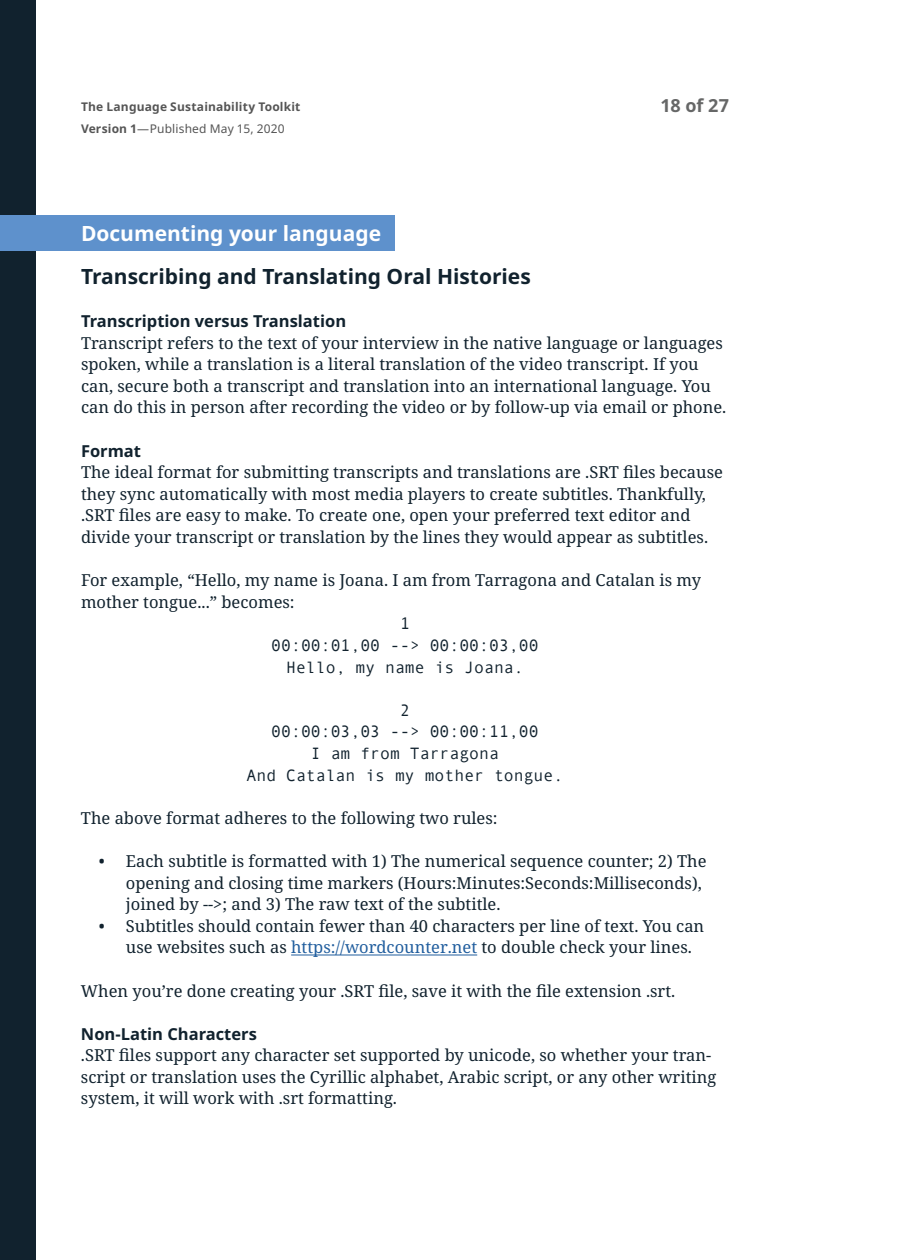
<style>
.page{position:relative;width:900px;height:1260px;background:#fff}
.page>*{position:absolute;margin:0;border:0;box-sizing:border-box;transform-origin:0 0}
.t1{font:700 21px "Noto Sans";color:#11222e}
.t2{font:700 21px "Noto Sans";color:#fff}
.t3{font:700 18px "Noto Sans";color:#666767}
.t4{font:16.5px/21.6px "Noto Serif";color:#11222e}
.t5{font:16.5px/21.6px "Andale Mono";color:#11222e;text-align:center}
.t6{font:700 16.5px "Noto Sans";color:#11222e}
.t7{font:700 12px/21.6px "Noto Sans";letter-spacing:.015em;color:#555}
.s1{font-weight:400}
.s2{color:#215e9e}
</style>
<div class="page">
<div style="left:0;top:0;width:36px;height:1260px;background:#11222e"></div>
<div style="left:0;top:215px;width:394px;height:36px;background:#5e91cc"></div>
<hr style="left:291px;top:955px;width:186px;height:1px;background:#215e9e">
<p class="t7" style="left:81px;top:96px;width:221px">The Language Sustainability Toolkit<br>Version 1<span class="s1">—Published May 15, 2020</span></p>
<p class="t3" style="left:661px;top:92px;width:70px">18 of 27</p>
<p class="t2" style="left:81px;top:218px;width:302px">Documenting your language</p>
<p class="t1" style="left:81px;top:261px;width:451px">Transcribing and Translating Oral Histories</p>
<p class="t6" style="left:81px;top:309px;width:267px">Transcription versus Translation</p>
<p class="t4" style="left:81px;top:332px;width:647px">Transcript refers to the text of your interview in the native language or languages spoken, while a translation is a literal translation of the video transcript. If you can, secure both a transcript and translation into an international language. You can do this in person after recording the video or by follow-up via email or phone.</p>
<p class="t6" style="left:81px;top:439px;width:62px">Format</p>
<p class="t4" style="left:81px;top:462px;width:644px">The ideal format for submitting transcripts and translations are .SRT files because they sync automatically with most media players to create subtitles. Thankfully, .SRT files are easy to make. To create one, open your preferred text editor and divide your transcript or translation by the lines they would appear as subtitles.</p>
<p class="t4" style="left:81px;top:570px;width:622px">For example, “Hello, my name is Joana. I am from Tarragona and Catalan is my mother tongue...” becomes:</p>
<p class="t5" style="left:271px;top:612px;width:269px">1<br>00:00:01,00 --&gt; 00:00:03,00<br>Hello, my name is Joana.</p>
<p class="t5" style="left:247px;top:699px;width:318px">2<br>00:00:03,03 --&gt; 00:00:11,00<br>I am from Tarragona<br>And Catalan is my mother tongue.</p>
<p class="t4" style="left:81px;top:807px;width:418px">The above format adheres to the following two rules:</p>
<p class="t4" style="left:126px;top:851px;width:582px;text-indent:-27px">• Each subtitle is formatted with 1) The numerical sequence counter; 2) The opening and closing time markers (Hours:Minutes:Seconds:Milliseconds), joined by --&gt;; and 3) The raw text of the subtitle.</p>
<p class="t4" style="left:126px;top:915px;width:580px;text-indent:-27px">• Subtitles should contain fewer than 40 characters per line of text. You can use websites such as <span class="s2">https://wordcounter.net</span> to double check your lines.</p>
<p class="t4" style="left:81px;top:980px;width:596px">When you’re done creating your .SRT file, save it with the file extension .srt.</p>
<p class="t6" style="left:81px;top:1022px;width:177px">Non-Latin Characters</p>
<p class="t4" style="left:81px;top:1045px;width:637px">.SRT files support any character set supported by unicode, so whether your tran&shy;script or translation uses the Cyrillic alphabet, Arabic script, or any other writing system, it will work with .srt formatting.</p>
</div>
